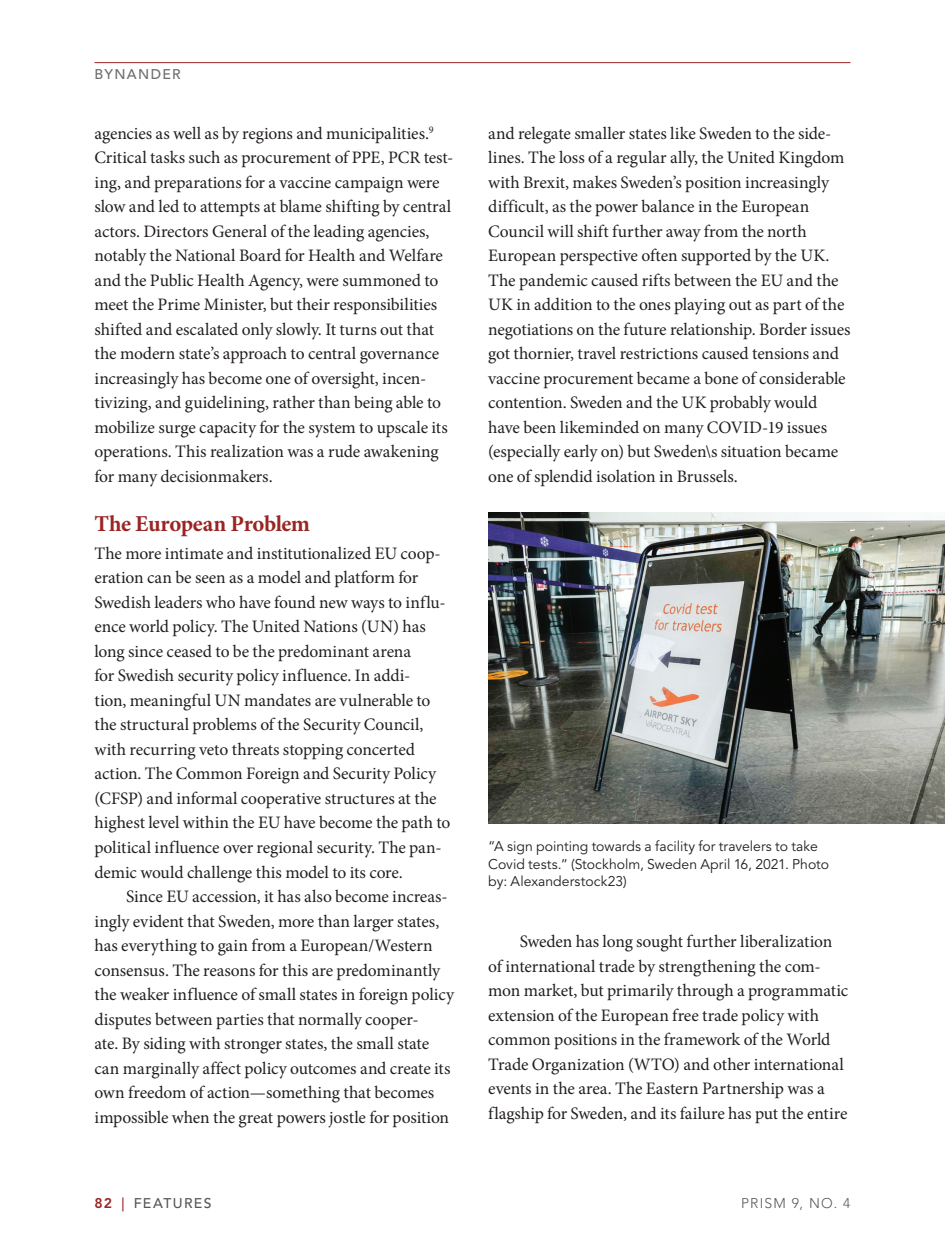
<style>
.page{position:relative;width:945px;height:1260px;background:#fff}
.page>*{position:absolute;margin:0;border:0;box-sizing:border-box;transform-origin:0 0}
.t1{font:700 22.75px "Minion Pro";letter-spacing:-.02em;color:#992524}
.t2{font:17.5px/24.5px "Minion Pro";letter-spacing:-.01em;color:#231f20}
.t3{font:14px/17.5px "Avenir LT Std";color:#231f20}
.t4{font:500 14px "Avenir LT Std";letter-spacing:.1em;color:#57585a}
.t5{font:300 14px "Avenir LT Std";letter-spacing:.09em;color:#57585a}
.t6{font:500 14px "Avenir LT Std";letter-spacing:.1em;color:#6c6d70}
.s1{font-weight:800;color:#992524}
.s2{color:#992524}
</style>
<div class="page">
<hr style="left:94px;top:62px;width:756px;height:1px;background:#992524">
<img style="left:488px;top:513px;width:457px;height:311px">
<p class="t6" style="left:94px;top:66px;width:88px">BYNANDER</p>
<p class="t2" style="left:94px;top:121px;width:360px">agencies as well as by regions and municipalities.<sup>9<br></sup>Critical tasks such as procurement of PPE, PCR test&shy;ing, and preparations for a vaccine campaign were slow and led to attempts at blame shifting by central actors. Directors General of the leading agencies, notably the National Board for Health and Welfare and the Public Health Agency, were summoned to meet the Prime Minister, but their responsibilities shifted and escalated only slowly. It turns out that the modern state’s approach to central governance increasingly has become one of oversight, incen&shy;tivizing, and guidelining, rather than being able to mobilize surge capacity for the system to upscale its operations. This realization was a rude awakening for many decisionmakers.</p>
<h1 class="t1" style="left:94px;top:507px;width:217px">The European Problem</h1>
<p class="t2" style="left:94px;top:541px;width:357px">The more intimate and institutionalized EU coop&shy;eration can be seen as a model and platform for Swedish leaders who have found new ways to influ&shy;ence world policy. The United Nations (UN) has long since ceased to be the predominant arena<br>for Swedish security policy influence. In addi-<br>tion, meaningful UN mandates are vulnerable to the structural problems of the Security Council, with recurring veto threats stopping concerted action. The Common Foreign and Security Policy (CFSP) and informal cooperative structures at the highest level within the EU have become the path to political influence over regional security. The pan&shy;demic would challenge this model to its core.</p>
<p class="t2" style="left:94px;top:885px;width:361px;text-indent:32px">Since EU accession, it has also become increas&shy;ingly evident that Sweden, more than larger states, has everything to gain from a European/Western consensus. The reasons for this are predominantly the weaker influence of small states in foreign policy disputes between parties that normally cooper-<br>ate. By siding with stronger states, the small state can marginally affect policy outcomes and create its own freedom of action—something that becomes impossible when the great powers jostle for position</p>
<p class="t2" style="left:488px;top:121px;width:364px">and relegate smaller states like Sweden to the side&shy;lines. The loss of a regular ally, the United Kingdom with Brexit, makes Sweden’s position increasingly difficult, as the power balance in the European Council will shift further away from the north European perspective often supported by the UK.<br>The pandemic caused rifts between the EU and the UK in addition to the ones playing out as part of the negotiations on the future relationship. Border issues got thornier, travel restrictions caused tensions and vaccine procurement became a bone of considerable contention. Sweden and the UK probably would have been likeminded on many COVID-19 issues (especially early on) but Sweden\s situation became one of splendid isolation in Brussels.</p>
<p class="t3" style="left:488px;top:838px;width:342px">“A sign pointing towards a facility for travelers to take<br>Covid tests.” (Stockholm, Sweden April 16, 2021. Photo by: Alexanderstock23)</p>
<p class="t2" style="left:488px;top:929px;width:361px;text-indent:32px">Sweden has long sought further liberalization of international trade by strengthening the com&shy;mon market, but primarily through a programmatic extension of the European free trade policy with common positions in the framework of the World Trade Organization (WTO) and other international events in the area. The Eastern Partnership was a flagship for Sweden, and its failure has put the entire</p>
<p class="t4" style="left:94px;top:1195px;width:119px"><span class="s1">82</span> <span class="s2">|</span> FEATURES</p>
<p class="t5" style="left:741px;top:1195px;width:111px">PRISM 9, NO. 4</p>
</div>
